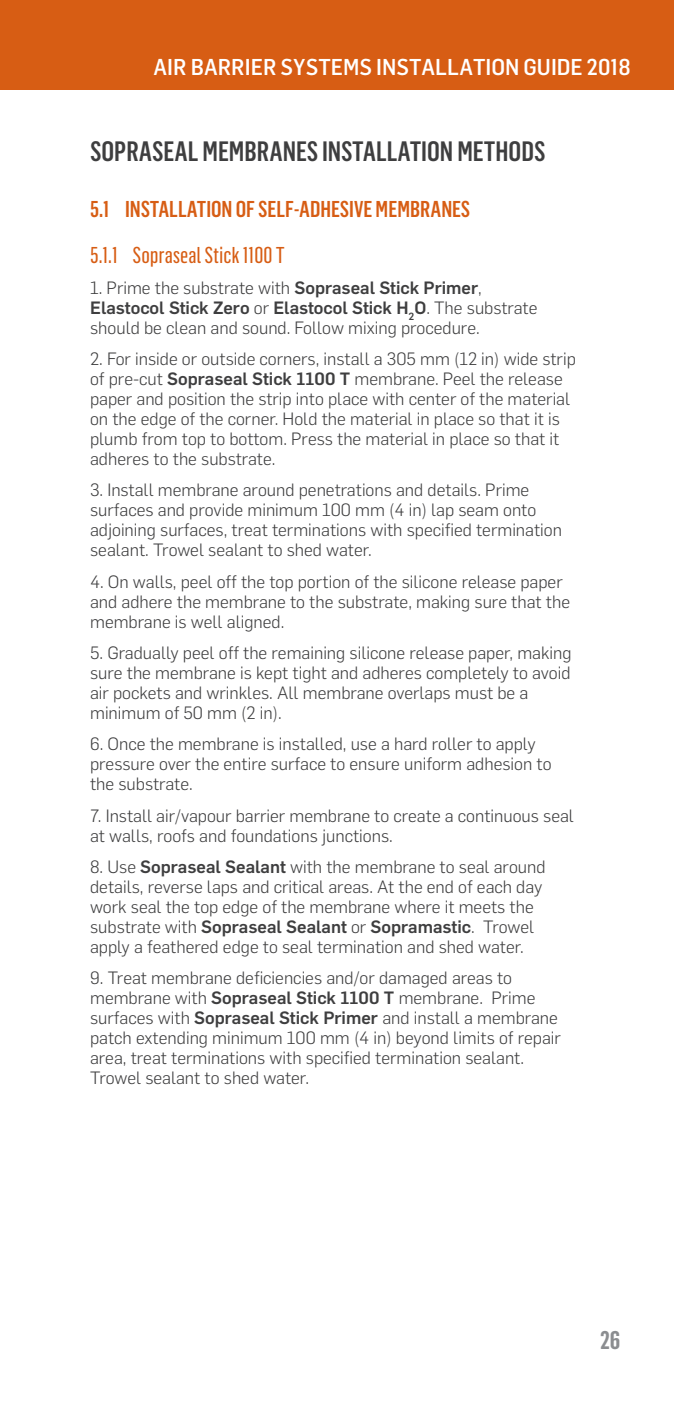
<style>
.page{position:relative;width:674px;height:1418px;background:#fff}
.page>*{position:absolute;margin:0;border:0;box-sizing:border-box;transform-origin:0 0}
.t1{font:500 27.5px "Flama Condensed";color:#3e3e3f}
.t2{font:600 25px "Flama Condensed";color:#8b8d90}
.t3{font:500 22.5px "Flama Condensed";color:#d75d14}
.t4{font:500 22.5px "Flama Semicondensed";color:#fff}
.t5{font:22.5px "Flama Condensed Basic";color:#d75d14}
.t6{font:300 17.5px/20px "Flama";color:#3e3e3f}
.s1{font-weight:500}
</style>
<div class="page">
<div style="left:0;top:0;width:673px;height:90px;background:#d75d14"></div>
<p class="t4" style="left:153px;top:53px;width:478px">AIR BARRIER SYSTEMS INSTALLATION GUIDE 2018</p>
<h1 class="t1" style="left:90px;top:134px;width:456px">SOPRASEAL MEMBRANES INSTALLATION METHODS</h1>
<p class="t3" style="left:90px;top:195px;width:381px">5.1 INSTALLATION OF SELF-ADHESIVE MEMBRANES</p>
<p class="t5" style="left:90px;top:240px;width:196px">5.1.1 Sopraseal Stick 1100 T</p>
<p class="t6" style="left:90px;top:276px;width:448px">1. Prime the substrate with <span class="s1">Sopraseal Stick Primer</span>,<br><span class="s1">Elastocol Stick Zero</span> or <span class="s1">Elastocol Stick H</span><sub>2</sub><span class="s1">O</span>. The substrate should be clean and sound. Follow mixing procedure.</p>
<p class="t6" style="left:90px;top:348px;width:487px">2. For inside or outside corners, install a 305 mm (12 in) wide strip of pre-cut <span class="s1">Sopraseal Stick 1100 T</span> membrane. Peel the release paper and position the strip into place with center of the material on the edge of the corner. Hold the material in place so that it is plumb from top to bottom. Press the material in place so that it adheres to the substrate.</p>
<p class="t6" style="left:90px;top:479px;width:473px">3. Install membrane around penetrations and details. Prime surfaces and provide minimum 100 mm (4 in) lap seam onto adjoining surfaces, treat terminations with specified termination sealant. Trowel sealant to shed water.</p>
<p class="t6" style="left:90px;top:570px;width:481px">4. On walls, peel off the top portion of the silicone release paper and adhere the membrane to the substrate, making sure that the membrane is well aligned.</p>
<p class="t6" style="left:90px;top:641px;width:482px">5. Gradually peel off the remaining silicone release paper, making sure the membrane is kept tight and adheres completely to avoid air pockets and wrinkles. All membrane overlaps must be a minimum of 50 mm (2 in).</p>
<p class="t6" style="left:90px;top:733px;width:462px">6. Once the membrane is installed, use a hard roller to apply pressure over the entire surface to ensure uniform adhesion to the substrate.</p>
<p class="t6" style="left:90px;top:804px;width:485px">7. Install air/vapour barrier membrane to create a continuous seal at walls, roofs and foundations junctions.</p>
<p class="t6" style="left:90px;top:855px;width:457px">8. Use <span class="s1">Sopraseal Sealant</span> with the membrane to seal around details, reverse laps and critical areas. At the end of each day work seal the top edge of the membrane where it meets the substrate with <span class="s1">Sopraseal Sealant</span> or <span class="s1">Sopramastic</span>. Trowel apply a feathered edge to seal termination and shed water.</p>
<p class="t6" style="left:90px;top:966px;width:472px">9. Treat membrane deficiencies and/or damaged areas to membrane with <span class="s1">Sopraseal Stick 1100 T</span> membrane. Prime surfaces with <span class="s1">Sopraseal Stick Primer</span> and install a membrane patch extending minimum 100 mm (4 in) beyond limits of repair area, treat terminations with specified termination sealant.<br>Trowel sealant to shed water.</p>
<h2 class="t2" style="left:599px;top:1323px;width:22px">26</h2>
</div>
